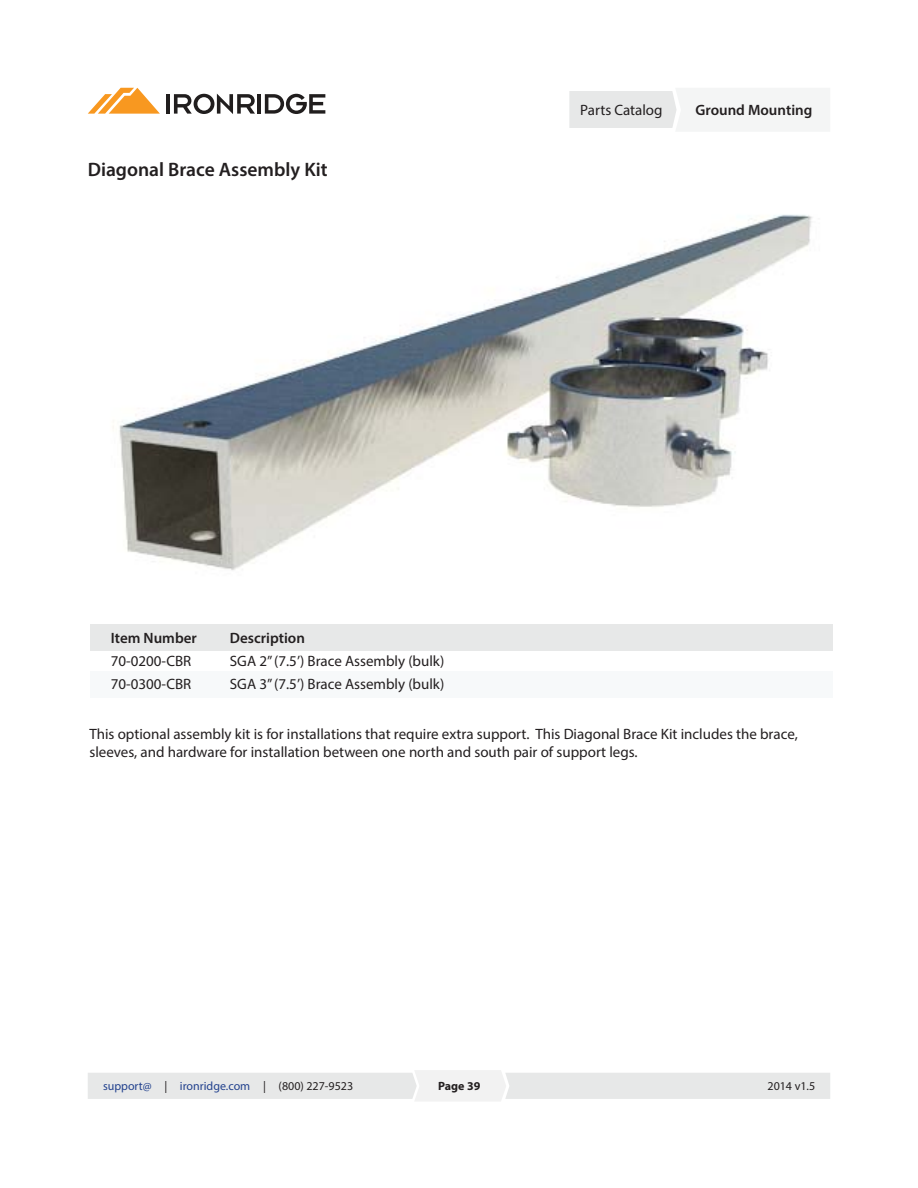
<style>
.page{position:relative;width:918px;height:1188px;background:#fff}
.page>*{position:absolute;margin:0;border:0;box-sizing:border-box;transform-origin:0 0}
.t1{font:600 19.5px "Myriad Pro";color:#231f20}
.t2{font:15px/18px "Myriad Pro";color:#231f20}
.t3{font:600 15px "Myriad Pro";color:#231f20}
.t4{font:12px "Myriad Pro";color:#23428e}
.t5{font:12px "Myriad Pro";color:#231f20}
.t6{font:700 12px "Myriad Pro";color:#231f20}
.s1{color:#231f20}
</style>
<div class="page">
<svg style="left:88px;top:1070px;width:742px;height:31px"></svg>
<svg style="left:569px;top:88px;width:261px;height:43px"></svg>
<hr style="left:257px;top:94px;width:4px;height:20px;background:#211e1e">
<svg style="left:265px;top:94px;width:60px;height:20px"></svg>
<hr style="left:166px;top:94px;width:4px;height:20px;background:#211e1e">
<svg style="left:174px;top:94px;width:81px;height:20px"></svg>
<svg style="left:88px;top:88px;width:72px;height:26px"></svg>
<div style="left:90px;top:624px;width:743px;height:26px;background:#e7e8e8"></div>
<div style="left:90px;top:671px;width:742px;height:26px;background:#f7f9fa"></div>
<img style="left:113px;top:214px;width:699px;height:357px">
<h1 class="t1" style="left:88px;top:162px;width:241px">Diagonal Brace Assembly Kit</h1>
<p class="t2" style="left:580px;top:102px;width:84px">Parts Catalog</p>
<p class="t3" style="left:695px;top:104px;width:118px">Ground Mounting</p>
<p class="t3" style="left:111px;top:632px;width:88px">Item Number</p>
<p class="t3" style="left:230px;top:632px;width:77px">Description</p>
<p class="t2" style="left:111px;top:653px;width:82px">70-0200-CBR</p>
<p class="t2" style="left:230px;top:653px;width:216px">SGA 2” (7.5’) Brace Assembly (bulk)</p>
<p class="t2" style="left:111px;top:676px;width:82px">70-0300-CBR</p>
<p class="t2" style="left:230px;top:676px;width:216px">SGA 3” (7.5’) Brace Assembly (bulk)</p>
<p class="t2" style="left:89px;top:726px;width:710px">This optional assembly kit is for installations that require extra support. This Diagonal Brace Kit includes the brace, sleeves, and hardware for installation between one north and south pair of support legs.</p>
<p class="t4" style="left:103px;top:1082px;width:252px">support@ <span class="s1">|</span> ironridge.com <span class="s1">| (800) 227-9523</span></p>
<p class="t6" style="left:438px;top:1079px;width:44px">Page 39</p>
<p class="t5" style="left:768px;top:1082px;width:49px">2014 v1.5</p>
</div>
